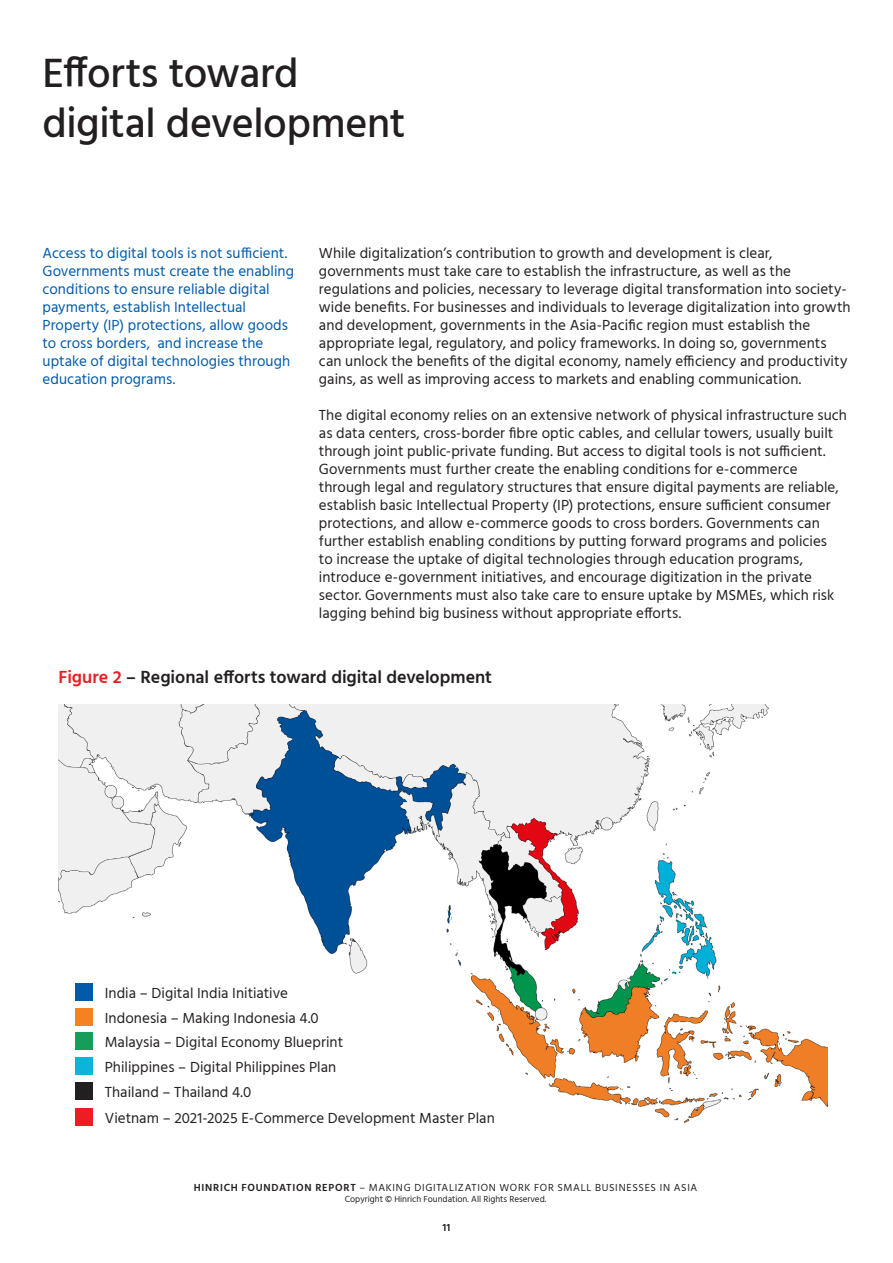
<style>
.page{position:relative;width:893px;height:1263px;background:#fff}
.page>*{position:absolute;margin:0;border:0;box-sizing:border-box;transform-origin:0 0}
.H1_-_headline_Black{font:500 42px/50.4px "Hind";letter-spacing:-.01em;color:#231f20}
.Body_copy{font:600 18px "Hind";letter-spacing:-.005em;color:#231f20}
.Body_copy-2{font:15px/18px "Hind";letter-spacing:.005em;color:#231f20}
.t1{font:15px/18px "Hind";letter-spacing:.005em;color:#015aaa}
.t2{font:10.5px "Hind";letter-spacing:.065em;color:#231f20}
.t3{font:9px "Hind";color:#231f20}
.s1{color:#ee1d23}
.s2{font-weight:600}
</style>
<div class="page">
<img style="left:58px;top:705px;width:769px;height:421px">
<div style="left:189px;top:979px;width:27px;height:121px;background:#fff"></div>
<div style="left:238px;top:980px;width:27px;height:27px;background:#fff"></div>
<div style="left:76px;top:983px;width:17px;height:18px;background:#015aaa"></div>
<div style="left:76px;top:1008px;width:17px;height:18px;background:#f58220"></div>
<div style="left:76px;top:1032px;width:17px;height:18px;background:#169d59"></div>
<div style="left:76px;top:1058px;width:17px;height:17px;background:#0db4d9"></div>
<div style="left:76px;top:1082px;width:17px;height:18px;background:#231f20"></div>
<div style="left:76px;top:1108px;width:17px;height:18px;background:#ee1d23"></div>
<p class="H1_-_headline_Black" style="left:43px;top:50px;width:364px">Efforts toward digital development</p>
<p class="t1" style="left:43px;top:245px;width:253px">Access to digital tools is not sufficient.<br>Governments must create the enabling conditions to ensure reliable digital payments, establish Intellectual Property (IP) protections, allow goods to cross borders, and increase the uptake of digital technologies through education programs.</p>
<p class="Body_copy-2" style="left:319px;top:245px;width:533px">While digitalization’s contribution to growth and development is clear, governments must take care to establish the infrastructure, as well as the regulations and policies, necessary to leverage digital transformation into society&shy;wide benefits. For businesses and individuals to leverage digitalization into growth and development, governments in the Asia-Pacific region must establish the appropriate legal, regulatory, and policy frameworks. In doing so, governments can unlock the benefits of the digital economy, namely efficiency and productivity gains, as well as improving access to markets and enabling communication.</p>
<p class="Body_copy-2" style="left:319px;top:407px;width:529px">The digital economy relies on an extensive network of physical infrastructure such as data centers, cross-border fibre optic cables, and cellular towers, usually built through joint public-private funding. But access to digital tools is not sufficient.<br>Governments must further create the enabling conditions for e-commerce through legal and regulatory structures that ensure digital payments are reliable, establish basic Intellectual Property (IP) protections, ensure sufficient consumer protections, and allow e-commerce goods to cross borders. Governments can further establish enabling conditions by putting forward programs and policies<br>to increase the uptake of digital technologies through education programs, introduce e-government initiatives, and encourage digitization in the private sector. Governments must also take care to ensure uptake by MSMEs, which risk lagging behind big business without appropriate efforts.</p>
<p class="Body_copy" style="left:59px;top:665px;width:435px"><span class="s1">Figure 2</span> – Regional efforts toward digital development</p>
<p class="Body_copy-2" style="left:105px;top:985px;width:185px">India – Digital India Initiative</p>
<p class="Body_copy-2" style="left:105px;top:1010px;width:216px">Indonesia – Making Indonesia 4.0</p>
<p class="Body_copy-2" style="left:105px;top:1033px;width:240px">Malaysia – Digital Economy Blueprint</p>
<p class="Body_copy-2" style="left:105px;top:1059px;width:233px">Philippines – Digital Philippines Plan</p>
<p class="Body_copy-2" style="left:105px;top:1084px;width:148px">Thailand – Thailand 4.0</p>
<p class="Body_copy-2" style="left:105px;top:1109px;width:391px">Vietnam – 2021-2025 E-Commerce Development Master Plan</p>
<p class="t2" style="left:194px;top:1181px;width:505px"><span class="s2">HINRICH FOUNDATION REPORT</span> – MAKING DIGITALIZATION WORK FOR SMALL BUSINESSES IN ASIA</p>
<p class="t3" style="left:345px;top:1193px;width:203px">Copyright © Hinrich Foundation. All Rights Reserved.</p>
<p class="t2" style="left:443px;top:1220px;width:9px">11</p>
</div>
